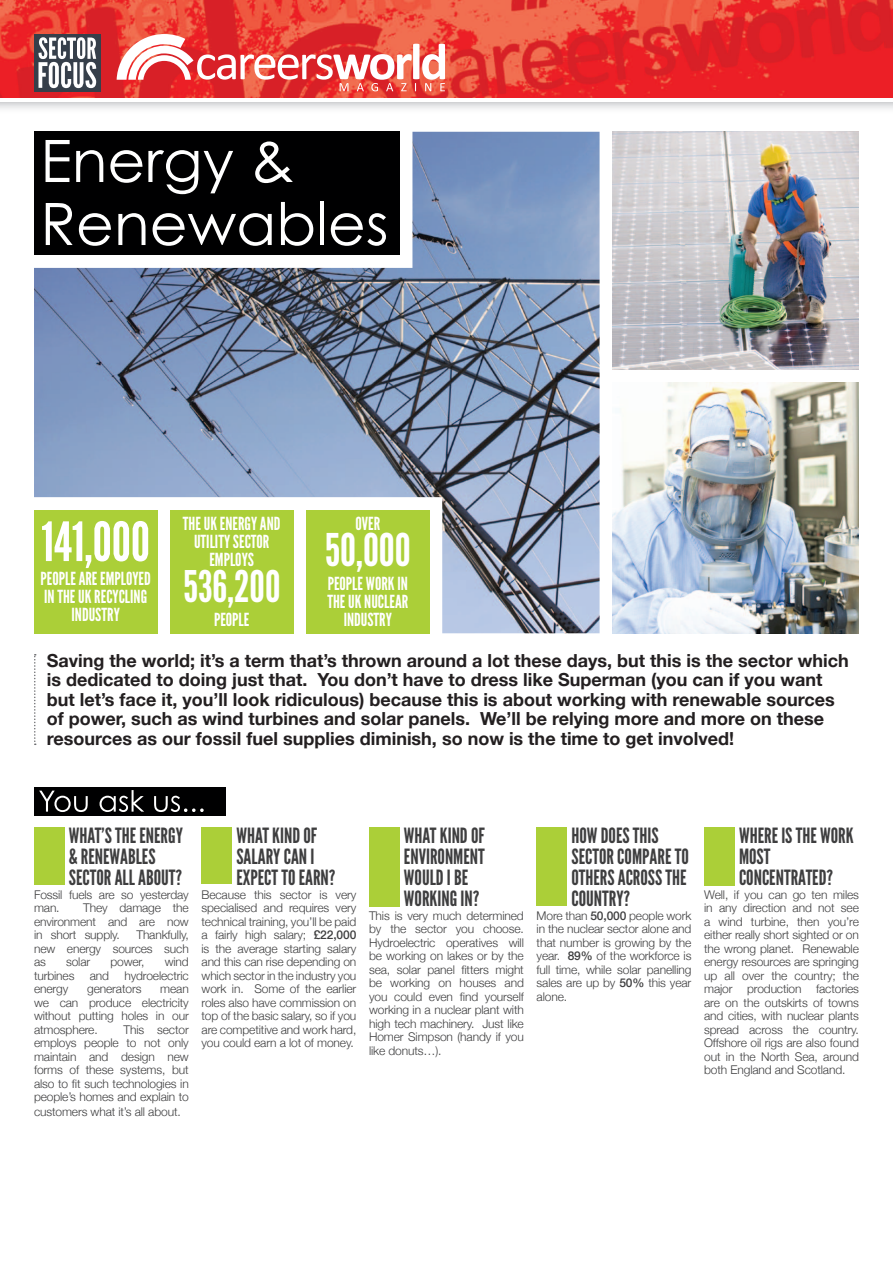
<style>
.page{position:relative;width:893px;height:1263px;background:#fff}
.page>*{position:absolute;margin:0;border:0;box-sizing:border-box;transform-origin:0 0}
.t1{font:58.5px/63px "Century Gothic";color:#fff}
.t2{font:54px "League Gothic";color:#fff}
.t3{font:45px "League Gothic";color:#fff}
.t4{font:43.5px "League Gothic";color:#fff}
.t5{font:21px/21px "League Gothic";color:#3e3e3f}
.t6{font:700 18px/19.5px "Helvetica Neue";color:#231f20}
.t7{font:18px/18px "League Gothic";color:#fff;text-align:center}
.t8{font:300 12px/13.5px "Helvetica Neue";letter-spacing:-.01em;color:#3e3e3f;text-align:justify}
.s1{font-weight:500}
</style>
<div class="page">
<img style="left:0;top:0;width:893px;height:98px">
<img style="left:34px;top:132px;width:566px;height:501px">
<div style="left:34px;top:827px;width:31px;height:58px;background:#abcf38"></div>
<div style="left:202px;top:827px;width:30px;height:57px;background:#abcf38"></div>
<div style="left:369px;top:827px;width:31px;height:79px;background:#abcf38"></div>
<div style="left:537px;top:827px;width:30px;height:79px;background:#abcf38"></div>
<div style="left:704px;top:827px;width:31px;height:58px;background:#abcf38"></div>
<div style="left:34px;top:787px;width:191px;height:29px;background:#000001"></div>
<svg style="left:39px;top:790px;width:165px;height:22px"></svg>
<svg style="left:34px;top:654px;width:2px;height:91px"></svg>
<div style="left:34px;top:510px;width:123px;height:123px;background:#abcf38"></div>
<div style="left:306px;top:510px;width:123px;height:123px;background:#abcf38"></div>
<div style="left:170px;top:510px;width:123px;height:123px;background:#abcf38"></div>
<svg style="left:0;top:102px;width:893px;height:7px;background:#e3e3e5"></svg>
<svg style="left:117px;top:34px;width:328px;height:57px"></svg>
<div style="left:34px;top:34px;width:67px;height:57px;background:#363f4a"></div>
<svg style="left:39px;top:37px;width:57px;height:51px"></svg>
<img style="left:612px;top:382px;width:247px;height:251px">
<img style="left:612px;top:132px;width:247px;height:238px">
<h1 class="t1" style="left:40px;top:129px;width:350px">Energy &amp;<br>Renewables</h1>
<h2 class="t2" style="left:41px;top:511px;width:110px">141,000</h2>
<h3 class="t7" style="left:41px;top:570px;width:112px">PEOPLE ARE EMPLOYED<br>IN THE UK RECYCLING<br>INDUSTRY</h3>
<h3 class="t7" style="left:183px;top:515px;width:99px">THE UK ENERGY AND<br>UTILITY SECTOR<br>EMPLOYS</h3>
<h3 class="t4" style="left:183px;top:561px;width:99px">536,200</h3>
<h3 class="t7" style="left:214px;top:611px;width:37px">PEOPLE</h3>
<h3 class="t7" style="left:355px;top:515px;width:26px">OVER</h3>
<h3 class="t3" style="left:325px;top:524px;width:87px">50,000</h3>
<h3 class="t7" style="left:327px;top:575px;width:82px">PEOPLE WORK IN<br>THE UK NUCLEAR<br>INDUSTRY</h3>
<p class="t6" style="left:47px;top:650px;width:804px">Saving the world; it’s a term that’s thrown around a lot these days, but this is the sector which is dedicated to doing just that. You don’t have to dress like Superman (you can if you want but let’s face it, you’ll look ridiculous) because this is about working with renewable sources of power, such as wind turbines and solar panels. We’ll be relying more and more on these resources as our fossil fuel supplies diminish, so now is the time to get involved!</p>
<h3 class="t5" style="left:69px;top:825px;width:116px">WHAT’S THE ENERGY &amp; RENEWABLES<br>SECTOR ALL ABOUT?</h3>
<p class="t8" style="left:34px;top:887px;width:156px">Fossil fuels are so yesterday man.</p>
<p class="t8" style="left:34px;top:900px;width:156px;text-indent:49px">They damage the environment and are now in short supply.</p>
<p class="t8" style="left:34px;top:927px;width:156px;text-indent:102px">Thankfully, new energy sources such as</p>
<p class="t8" style="left:66px;top:954px;width:26px">solar</p>
<p class="t8" style="left:110px;top:954px;width:36px">power,</p>
<p class="t8" style="left:165px;top:954px;width:26px">wind</p>
<p class="t8" style="left:34px;top:968px;width:42px">turbines</p>
<p class="t8" style="left:90px;top:968px;width:21px">and</p>
<p class="t8" style="left:124px;top:968px;width:66px">hydroelectric</p>
<p class="t8" style="left:34px;top:981px;width:36px">energy</p>
<p class="t8" style="left:87px;top:981px;width:56px">generators</p>
<p class="t8" style="left:34px;top:981px;width:156px;text-indent:126px">mean we can produce electricity without putting holes in our atmosphere.</p>
<p class="t8" style="left:34px;top:1022px;width:156px;text-indent:90px">This sector employs people to not only maintain and design new forms of these systems, but also to fit such technologies in people’s homes and explain to</p>
<p class="t8" style="left:34px;top:1104px;width:148px">customers what it’s all about.</p>
<h3 class="t5" style="left:236px;top:825px;width:101px">WHAT KIND OF<br>SALARY CAN I<br>EXPECT TO EARN?</h3>
<p class="t8" style="left:202px;top:887px;width:156px">Because this sector is very specialised and requires very technical training, you’ll be paid a fairly high salary; <span class="s1">£22,000 </span>is the average starting salary and this can rise depending on which sector in the industry you work in. Some of the earlier roles also have commission on top of the basic salary, so if you are competitive and work hard, you could earn a lot of money.</p>
<h3 class="t5" style="left:404px;top:825px;width:82px">WHAT KIND OF<br>ENVIRONMENT<br>WOULD I BE<br>WORKING IN?</h3>
<p class="t8" style="left:369px;top:908px;width:156px">This is very much determined by the sector you choose.<br>Hydroelectric operatives will be working on lakes or by the sea, solar panel fitters might be working on houses and you could even find yourself working in a nuclear plant with high tech machinery. Just like Homer Simpson (handy if you like donuts…).</p>
<h3 class="t5" style="left:571px;top:825px;width:119px">HOW DOES THIS<br>SECTOR COMPARE TO<br>OTHERS ACROSS THE<br>COUNTRY?</h3>
<p class="t8" style="left:537px;top:908px;width:156px">More than <span class="s1">50,000</span> people work in the nuclear sector alone and that number is growing by the year. <span class="s1">89%</span> of the workforce is full time, while solar panelling sales are up by <span class="s1">50%</span> this year alone.</p>
<h3 class="t5" style="left:739px;top:825px;width:116px">WHERE IS THE WORK<br>MOST<br>CONCENTRATED?</h3>
<p class="t8" style="left:704px;top:887px;width:156px">Well, if you can go ten miles in any direction and not see a wind turbine, then you’re either really short sighted or on the wrong planet. Renewable energy resources are springing up all over the country; the major production factories are on the outskirts of towns and cities, with nuclear plants spread across the country.<br>Offshore oil rigs are also found out in the North Sea, around both England and Scotland.</p>
</div>
